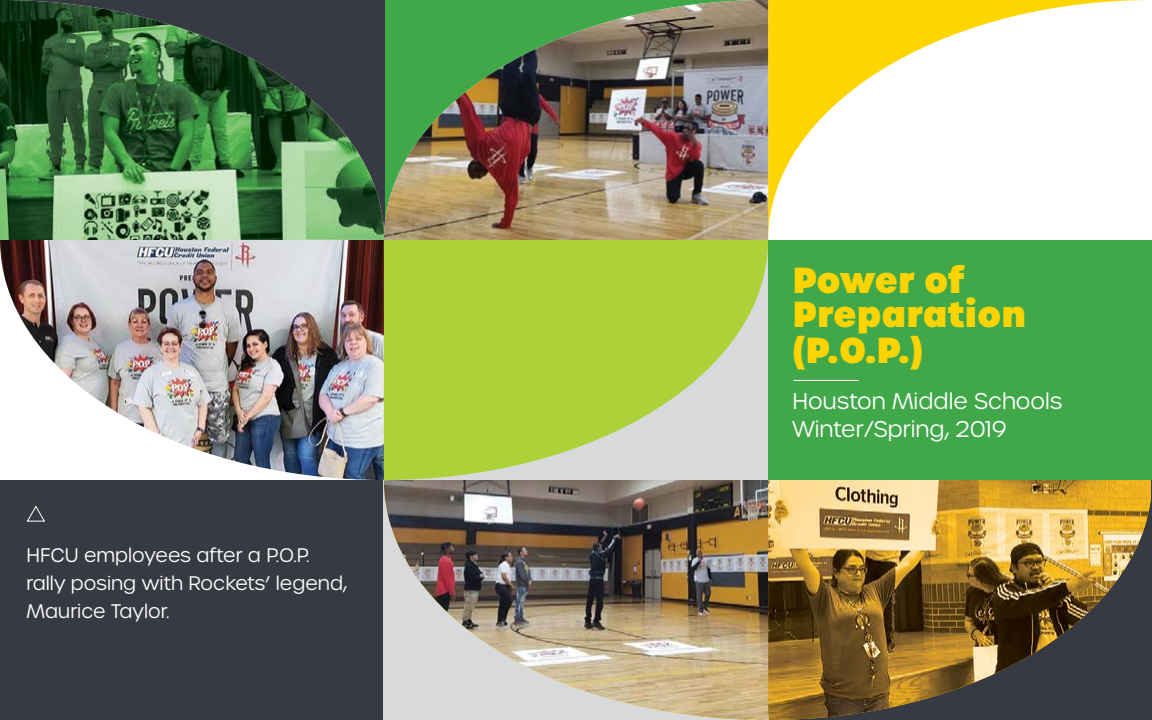
<style>
.page{position:relative;width:1152px;height:720px;background:#fff}
.page>*{position:absolute;margin:0;border:0;box-sizing:border-box;transform-origin:0 0}
.t1{font:800 35px/35px "Urbane";color:#fcd404}
.t2{font:300 22px/28px "Urbane";color:#fff}
.t3{font:300 19px/28px "Urbane";color:#fff}
</style>
<div class="page">
<div style="left:768px;top:240px;width:384px;height:240px;background:#41a849"></div>
<div style="left:0;top:480px;width:385px;height:240px;background:#373a42"></div>
<svg style="left:768px;top:0;width:376px;height:240px"></svg>
<img style="left:0;top:240px;width:384px;height:240px">
<img style="left:0;top:0;width:384px;height:240px">
<img style="left:768px;top:480px;width:384px;height:240px">
<hr style="left:793px;top:380px;width:66px;height:1px;background:#fff">
<svg style="left:26px;top:505px;width:19px;height:17px"></svg>
<img style="left:384px;top:480px;width:384px;height:240px">
<svg style="left:384px;top:240px;width:384px;height:240px;background:#b6d25a"></svg>
<img style="left:384px;top:0;width:384px;height:240px">
<p class="t3" style="left:27px;top:541px;width:322px">HFCU employees after a P.O.P. rally posing with Rockets’ legend,<br>Maurice Taylor.</p>
<h1 class="t1" style="left:793px;top:263px;width:235px">Power of<br>Preparation (P.O.P.)</h1>
<p class="t2" style="left:793px;top:387px;width:271px">Houston Middle Schools<br>Winter/Spring, 2019</p>
</div>
